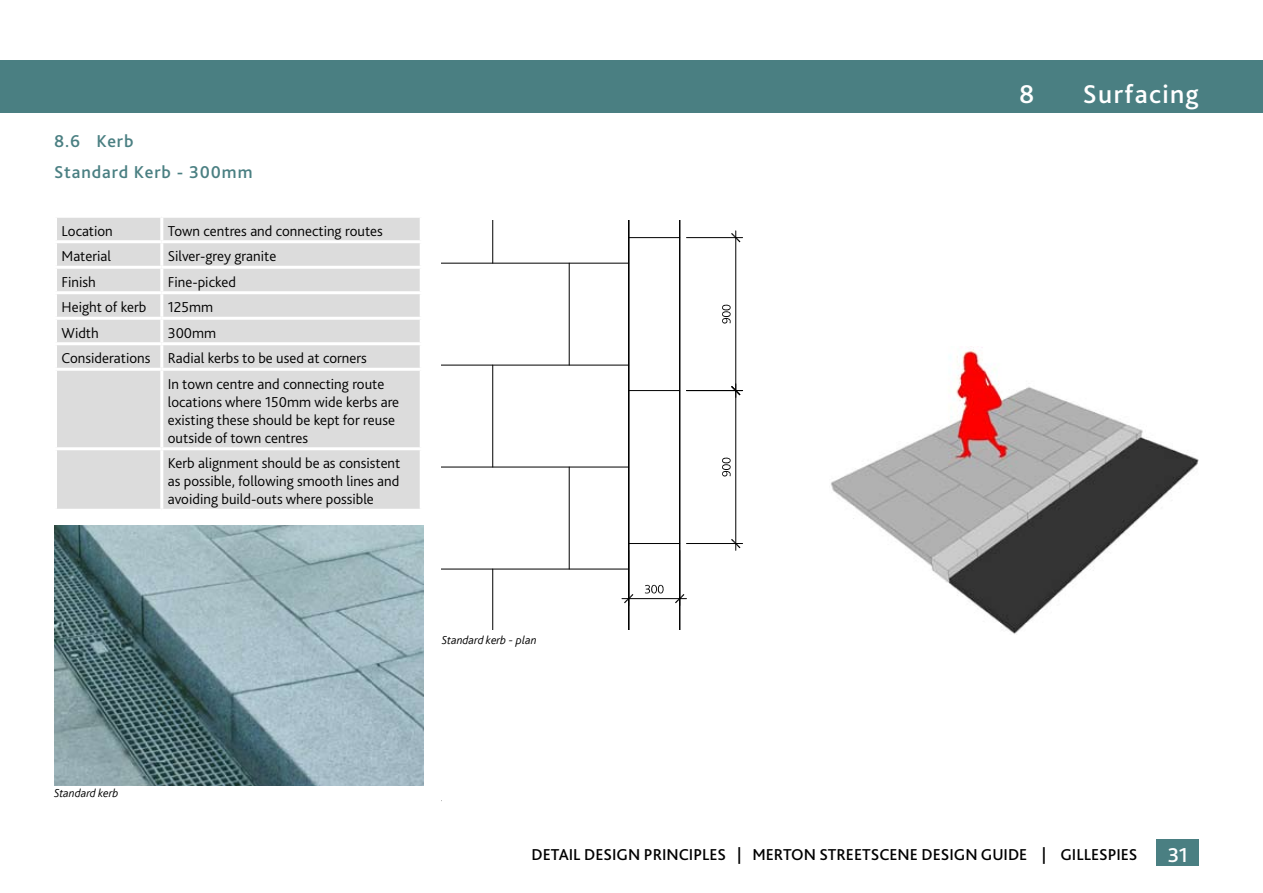
<style>
.page{position:relative;width:1263px;height:893px;background:#fff}
.page>*{position:absolute;margin:0;border:0;box-sizing:border-box;transform-origin:0 0}
.t1{font:500 27px "Bliss 2";letter-spacing:.05em;color:#fff}
.t2{font:500 21px "Bliss 2";color:#fff}
.t3{font:500 18px/31.2px "Bliss 2";letter-spacing:.05em;color:#4a7f82}
.t4{font:500 16.5px "Bliss 2";color:#000}
.t5{font:300 15px/18px "Bliss 2";color:#000}
.t6{font:italic 300 12px "Bliss";color:#000}
</style>
<div class="page">
<div style="left:0;top:61px;width:1263px;height:52px;background:#4a7f82"></div>
<div style="left:1157px;top:839px;width:42px;height:26px;background:#4a7f82"></div>
<img style="left:831px;top:347px;width:368px;height:287px">
<div style="left:57px;top:218px;width:363px;height:291px;background:#dcdcdc"></div>
<hr style="left:160px;top:218px;width:3px;height:22px;background:#fff">
<hr style="left:54px;top:240px;width:108px;height:3px;background:#fff">
<hr style="left:162px;top:240px;width:261px;height:3px;background:#fff">
<hr style="left:160px;top:243px;width:3px;height:23px;background:#fff">
<hr style="left:54px;top:266px;width:108px;height:3px;background:#fff">
<hr style="left:162px;top:266px;width:261px;height:3px;background:#fff">
<hr style="left:160px;top:269px;width:3px;height:22px;background:#fff">
<hr style="left:54px;top:291px;width:108px;height:3px;background:#fff">
<hr style="left:162px;top:291px;width:261px;height:3px;background:#fff">
<hr style="left:160px;top:294px;width:3px;height:23px;background:#fff">
<hr style="left:54px;top:317px;width:108px;height:3px;background:#fff">
<hr style="left:162px;top:317px;width:261px;height:3px;background:#fff">
<hr style="left:160px;top:320px;width:3px;height:22px;background:#fff">
<hr style="left:54px;top:342px;width:108px;height:3px;background:#fff">
<hr style="left:162px;top:342px;width:261px;height:3px;background:#fff">
<hr style="left:160px;top:345px;width:3px;height:23px;background:#fff">
<hr style="left:54px;top:368px;width:108px;height:3px;background:#fff">
<hr style="left:162px;top:368px;width:261px;height:3px;background:#fff">
<hr style="left:160px;top:371px;width:3px;height:76px;background:#fff">
<hr style="left:54px;top:447px;width:108px;height:3px;background:#fff">
<hr style="left:162px;top:447px;width:261px;height:3px;background:#fff">
<hr style="left:160px;top:450px;width:3px;height:59px;background:#fff">
<svg style="left:442px;top:220px;width:301px;height:409px"></svg>
<img style="left:54px;top:525px;width:369px;height:261px">
<p class="t3" style="left:54px;top:125px;width:200px">8.6 Kerb<br>Standard Kerb - 300mm</p>
<p class="t5" style="left:62px;top:221px;width:53px">Location</p>
<p class="t5" style="left:168px;top:221px;width:217px">Town centres and connecting routes</p>
<p class="t5" style="left:62px;top:247px;width:51px">Material</p>
<p class="t5" style="left:168px;top:247px;width:110px">Silver-grey granite</p>
<p class="t5" style="left:62px;top:272px;width:36px">Finish</p>
<p class="t5" style="left:168px;top:272px;width:70px">Fine-picked</p>
<p class="t5" style="left:62px;top:298px;width:86px">Height of kerb</p>
<p class="t5" style="left:168px;top:298px;width:47px">125mm</p>
<p class="t5" style="left:62px;top:323px;width:39px">Width</p>
<p class="t5" style="left:168px;top:323px;width:50px">300mm</p>
<p class="t5" style="left:62px;top:349px;width:307px">Considerations Radial kerbs to be used at corners</p>
<p class="t5" style="left:168px;top:374px;width:218px">In town centre and connecting route</p>
<p class="t5" style="left:168px;top:392px;width:233px">locations where 150mm wide kerbs are existing these should be kept for reuse outside of town centres</p>
<p class="t5" style="left:168px;top:454px;width:234px;text-align:justify">Kerb alignment should be as consistent as possible, following smooth lines and avoiding build-outs where possible</p>
<p class="t6" style="left:442px;top:634px;width:96px">Standard kerb - plan</p>
<h1 class="t1" style="left:1019px;top:77px;width:17px">8</h1>
<h1 class="t1" style="left:1083px;top:77px;width:118px">Surfacing</h1>
<p class="t6" style="left:54px;top:787px;width:66px">Standard kerb</p>
<p class="t4" style="left:532px;top:844px;width:607px">DETAIL DESIGN PRINCIPLES | MERTON STREETSCENE DESIGN GUIDE | GILLESPIES</p>
<h2 class="t2" style="left:1168px;top:841px;width:21px">31</h2>
</div>
